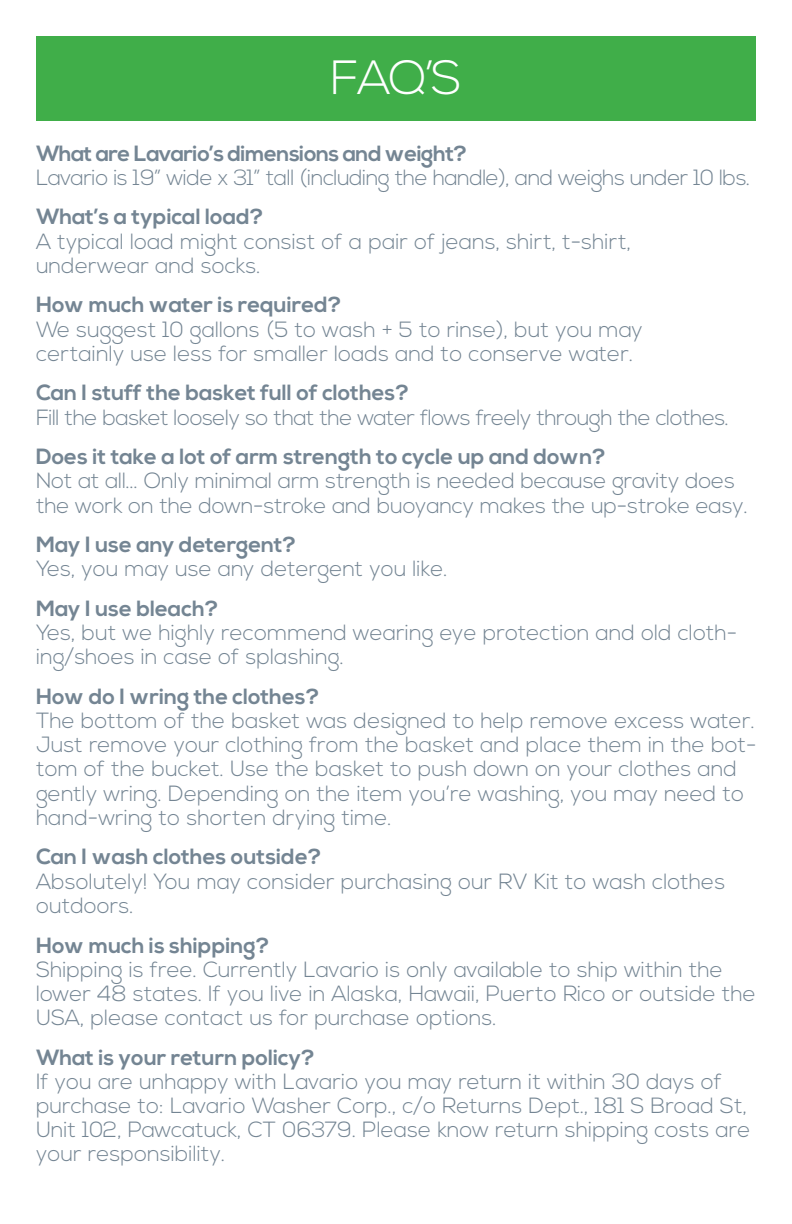
<style>
.page{position:relative;width:792px;height:1224px;background:#fff}
.page>*{position:absolute;margin:0;border:0;box-sizing:border-box;transform-origin:0 0}
.t1{font:300 48px "Nexa";color:#fff}
.t2{font:300 22px/24px "Nexa";color:#748593}
.t3{font:700 22px "Nexa";color:#748593}
.t4{font:300 22px "Nexa";letter-spacing:-.025em;color:#748593}
.t5{font:700 22px "Nexa";letter-spacing:-.025em;color:#748593}
</style>
<div class="page">
<div style="left:36px;top:36px;width:720px;height:85px;background:#40ae49"></div>
<p class="t1" style="left:330px;top:50px;width:133px">FAQ’S</p>
<p class="t5" style="left:36px;top:140px;width:433px">What are Lavario’s dimensions and weight?</p>
<p class="t4" style="left:36px;top:164px;width:716px">Lavario is 19” wide x 31” tall (including the handle), and weighs under 10 lbs.</p>
<p class="t3" style="left:36px;top:204px;width:229px">What’s a typical load?</p>
<p class="t2" style="left:36px;top:230px;width:597px">A typical load might consist of a pair of jeans, shirt, t-shirt, underwear and socks.</p>
<p class="t3" style="left:36px;top:292px;width:307px">How much water is required?</p>
<p class="t2" style="left:36px;top:318px;width:608px">We suggest 10 gallons (5 to wash + 5 to rinse), but you may certainly use less for smaller loads and to conserve water.</p>
<p class="t3" style="left:36px;top:380px;width:375px">Can I stuff the basket full of clothes?</p>
<p class="t4" style="left:36px;top:404px;width:695px">Fill the basket loosely so that the water flows freely through the clothes.</p>
<p class="t3" style="left:36px;top:444px;width:571px">Does it take a lot of arm strength to cycle up and down?</p>
<p class="t2" style="left:36px;top:470px;width:713px">Not at all... Only minimal arm strength is needed because gravity does the work on the down-stroke and buoyancy makes the up-stroke easy.</p>
<p class="t3" style="left:36px;top:532px;width:262px">May I use any detergent?</p>
<p class="t2" style="left:36px;top:558px;width:413px">Yes, you may use any detergent you like.</p>
<p class="t3" style="left:36px;top:596px;width:184px">May I use bleach?</p>
<p class="t2" style="left:36px;top:622px;width:703px">Yes, but we highly recommend wearing eye protection and old cloth&shy;ing/shoes in case of splashing.</p>
<p class="t3" style="left:36px;top:684px;width:285px">How do I wring the clothes?</p>
<p class="t2" style="left:36px;top:710px;width:722px">The bottom of the basket was designed to help remove excess water.<br>Just remove your clothing from the basket and place them in the bot&shy;tom of the bucket. Use the basket to push down on your clothes and gently wring. Depending on the item you’re washing, you may need to hand-wring to shorten drying time.</p>
<p class="t3" style="left:36px;top:844px;width:287px">Can I wash clothes outside?</p>
<p class="t2" style="left:36px;top:870px;width:691px">Absolutely! You may consider purchasing our RV Kit to wash clothes outdoors.</p>
<p class="t3" style="left:36px;top:932px;width:235px">How much is shipping?</p>
<p class="t2" style="left:36px;top:958px;width:722px">Shipping is free. Currently Lavario is only available to ship within the lower 48 states. If you live in Alaska, Hawaii, Puerto Rico or outside the<br>USA, please contact us for purchase options.</p>
<p class="t3" style="left:36px;top:1044px;width:280px">What is your return policy?</p>
<p class="t2" style="left:36px;top:1070px;width:716px">If you are unhappy with Lavario you may return it within 30 days of purchase to: Lavario Washer Corp., c/o Returns Dept., 181 S Broad St, Unit 102, Pawcatuck, CT 06379. Please know return shipping costs are your responsibility.</p>
</div>
